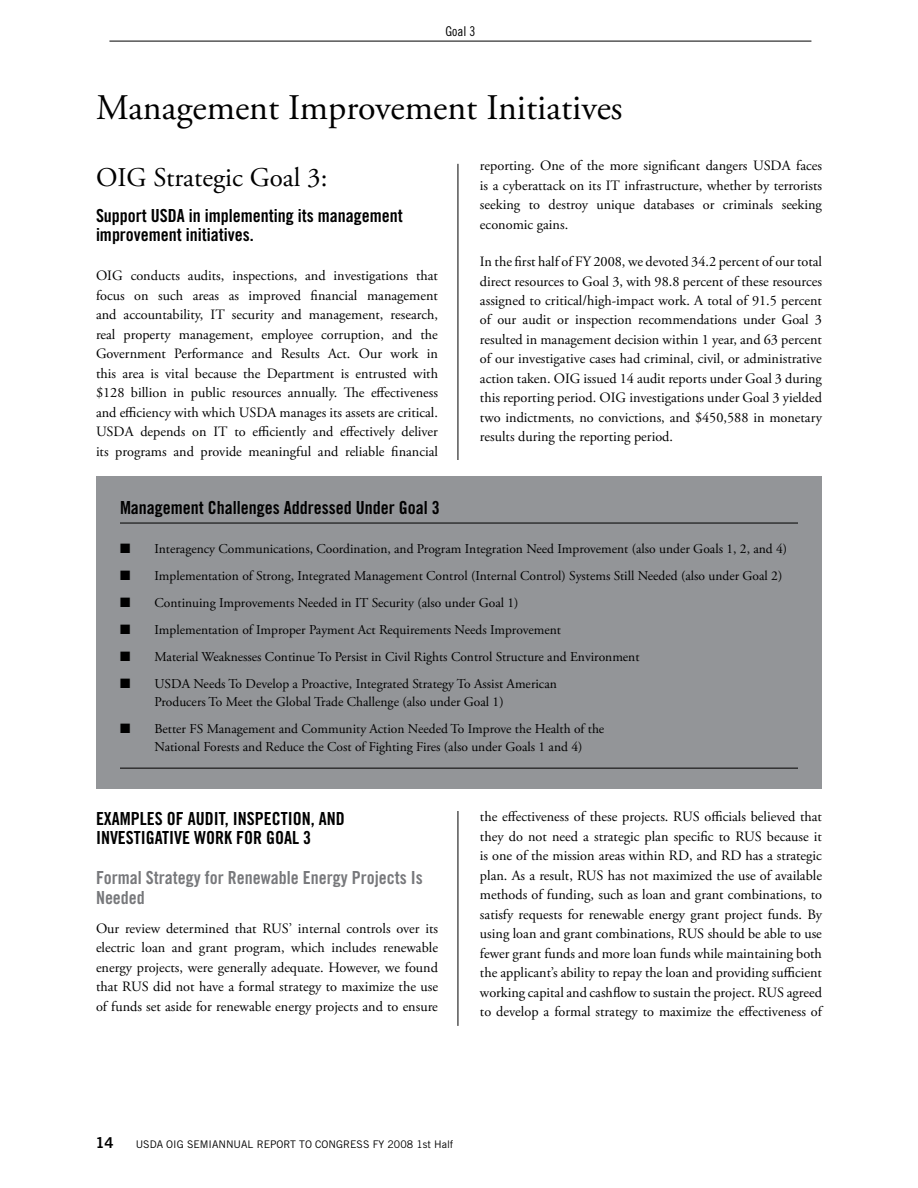
<style>
.page{position:relative;width:918px;height:1188px;background:#fff}
.page>*{position:absolute;margin:0;border:0;box-sizing:border-box;transform-origin:0 0}
.t1{font:36px "Adobe Garamond Pro";color:#000}
.t2{font:27px "Adobe Garamond Pro";letter-spacing:-.005em;color:#000}
.t3{font:18px/19.5px "Trade Gothic Bold Cond Twenty";color:#000}
.t4{font:18px/20.2px "Trade Gothic Bold Cond Twenty";color:#77787b}
.t5{font:15px "Trade Gothic Bold Two";color:#000}
.t6{font:14.25px/19.5px "Adobe Garamond Pro";color:#000;text-align:justify}
.t7{font:13.5px/18px "Adobe Garamond Pro";color:#000}
.t8{font:13.5px "Trade Gothic Cond Eighteen";color:#000}
.t9{font:10.5px "Trade Gothic";color:#000}
</style>
<div class="page">
<hr style="left:458px;top:164px;width:1px;height:862px;background:#000">
<hr style="left:109px;top:41px;width:702px;height:1px;background:#000">
<div style="left:96px;top:460px;width:726px;height:350px;background:#fff"></div>
<div style="left:96px;top:476px;width:726px;height:312px;background:#939598"></div>
<hr style="left:120px;top:523px;width:678px;height:1px;background:#000">
<hr style="left:120px;top:768px;width:678px;height:1px;background:#000">
<p class="t8" style="left:445px;top:24px;width:31px">Goal 3</p>
<h1 class="t1" style="left:96px;top:86px;width:528px">Management Improvement Initiatives</h1>
<h2 class="t2" style="left:96px;top:161px;width:233px">OIG Strategic Goal 3:</h2>
<p class="t3" style="left:96px;top:206px;width:308px">Support USDA in implementing its management improvement initiatives.</p>
<p class="t6" style="left:96px;top:267px;width:344px">OIG conducts audits, inspections, and investigations that focus on such areas as improved financial management and accountability, IT security and management, research, real property management, employee corruption, and the Government Performance and Results Act. Our work in this area is vital because the Department is entrusted with $128 billion in public resources annually. The effectiveness and efficiency with which USDA manages its assets are critical.<br>USDA depends on IT to efficiently and effectively deliver its programs and provide meaningful and reliable financial</p>
<p class="t6" style="left:480px;top:156px;width:344px">reporting. One of the more significant dangers USDA faces is a cyberattack on its IT infrastructure, whether by terrorists seeking to destroy unique databases or criminals seeking economic gains.</p>
<p class="t6" style="left:480px;top:252px;width:344px">In the first half of FY 2008, we devoted 34.2 percent of our total direct resources to Goal 3, with 98.8 percent of these resources assigned to critical/high-impact work. A total of 91.5 percent of our audit or inspection recommendations under Goal 3 resulted in management decision within 1 year, and 63 percent of our investigative cases had criminal, civil, or administrative action taken. OIG issued 14 audit reports under Goal 3 during this reporting period. OIG investigations under Goal 3 yielded two indictments, no convictions, and $450,588 in monetary results during the reporting period.</p>
<p class="t3" style="left:120px;top:498px;width:321px">Management Challenges Addressed Under Goal 3</p>
<p class="t7" style="left:120px;top:541px;width:669px">■ Interagency Communications, Coordination, and Program Integration Need Improvement (also under Goals 1, 2, and 4)</p>
<p class="t7" style="left:120px;top:568px;width:664px">■ Implementation of Strong, Integrated Management Control (Internal Control) Systems Still Needed (also under Goal 2)</p>
<p class="t7" style="left:120px;top:595px;width:400px">■ Continuing Improvements Needed in IT Security (also under Goal 1)</p>
<p class="t7" style="left:120px;top:622px;width:443px">■ Implementation of Improper Payment Act Requirements Needs Improvement</p>
<p class="t7" style="left:120px;top:649px;width:521px">■ Material Weaknesses Continue To Persist in Civil Rights Control Structure and Environment</p>
<p class="t7" style="left:155px;top:676px;width:404px;text-indent:-35px">■ USDA Needs To Develop a Proactive, Integrated Strategy To Assist American<br>Producers To Meet the Global Trade Challenge (also under Goal 1)</p>
<p class="t7" style="left:155px;top:721px;width:451px;text-indent:-35px">■ Better FS Management and Community Action Needed To Improve the Health of the<br>National Forests and Reduce the Cost of Fighting Fires (also under Goals 1 and 4)</p>
<p class="t3" style="left:96px;top:808px;width:250px">EXAMPLES OF AUDIT, INSPECTION, AND<br>INVESTIGATIVE WORK FOR GOAL 3</p>
<p class="t4" style="left:96px;top:867px;width:328px">Formal Strategy for Renewable Energy Projects Is<br>Needed</p>
<p class="t6" style="left:96px;top:919px;width:344px">Our review determined that RUS’ internal controls over its electric loan and grant program, which includes renewable energy projects, were generally adequate. However, we found that RUS did not have a formal strategy to maximize the use of funds set aside for renewable energy projects and to ensure</p>
<p class="t6" style="left:480px;top:807px;width:344px">the effectiveness of these projects. RUS officials believed that they do not need a strategic plan specific to RUS because it is one of the mission areas within RD, and RD has a strategic plan. As a result, RUS has not maximized the use of available methods of funding, such as loan and grant combinations, to satisfy requests for renewable energy grant project funds. By using loan and grant combinations, RUS should be able to use fewer grant funds and more loan funds while maintaining both the applicant’s ability to repay the loan and providing sufficient working capital and cashflow to sustain the project. RUS agreed to develop a formal strategy to maximize the effectiveness of</p>
<p class="t5" style="left:95px;top:1133px;width:20px">14</p>
<p class="t9" style="left:136px;top:1138px;width:319px">USDA OIG SEMIANNUAL REPORT TO CONGRESS FY 2008 1st Half</p>
</div>
